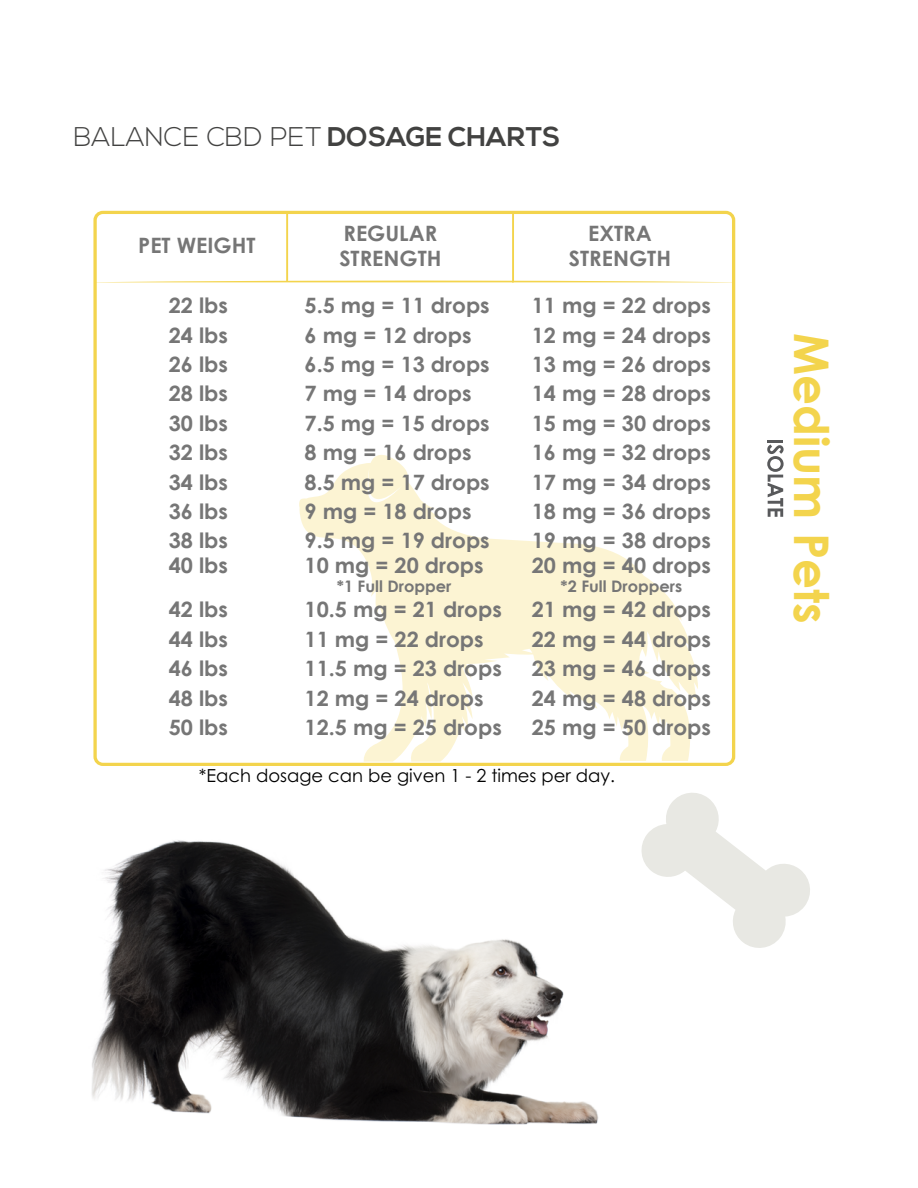
<style>
.page{position:relative;width:918px;height:1188px;background:#fff}
.page>*{position:absolute;margin:0;border:0;box-sizing:border-box;transform-origin:0 0}
.t1{font:700 47.85px "Century Gothic";color:#f3d44d}
.t2{font:300 27px "Nexa";letter-spacing:.005em;color:#424241}
.t3{font:700 21.15px/25.3px "Century Gothic";color:#767676}
.t4{font:18px "Century Gothic Pro";color:#000}
.t5{font:700 15.9px "Century Gothic";color:#767676}
.s1{font-weight:700}
</style>
<div class="page">
<div style="left:93px;top:211px;width:642px;height:555px;border:3px solid #f3d44d;border-radius:8px"></div>
<svg style="left:299px;top:455px;width:399px;height:307px"></svg>
<svg style="left:95px;top:212px;width:638px;height:71px"></svg>
<hr style="left:768px;top:440px;width:15px;height:3px;background:#58595b">
<svg style="left:767px;top:444px;width:17px;height:73px"></svg>
<img style="left:92px;top:840px;width:506px;height:285px">
<svg style="left:641px;top:793px;width:169px;height:155px"></svg>
<p class="t2" style="left:73px;top:121px;width:488px">BALANCE CBD PET <span class="s1">DOSAGE CHARTS</span></p>
<p class="t3" style="left:138px;top:232px;width:119px">PET WEIGHT</p>
<p class="t3" style="left:339px;top:219px;width:104px">REGULAR<br>STRENGTH</p>
<p class="t3" style="left:569px;top:219px;width:104px;text-align:center">EXTRA<br>STRENGTH</p>
<p class="t3" style="left:169px;top:292px;width:61px">22 lbs</p>
<p class="t3" style="left:305px;top:292px;width:187px">5.5 mg = 11 drops</p>
<p class="t3" style="left:532px;top:292px;width:181px">11 mg = 22 drops</p>
<p class="t3" style="left:169px;top:321px;width:61px">24 lbs</p>
<p class="t3" style="left:305px;top:321px;width:169px">6 mg = 12 drops</p>
<p class="t3" style="left:532px;top:321px;width:181px">12 mg = 24 drops</p>
<p class="t3" style="left:169px;top:351px;width:61px">26 lbs</p>
<p class="t3" style="left:305px;top:351px;width:187px">6.5 mg = 13 drops</p>
<p class="t3" style="left:532px;top:351px;width:181px">13 mg = 26 drops</p>
<p class="t3" style="left:169px;top:380px;width:61px">28 lbs</p>
<p class="t3" style="left:305px;top:380px;width:169px">7 mg = 14 drops</p>
<p class="t3" style="left:532px;top:380px;width:181px">14 mg = 28 drops</p>
<p class="t3" style="left:169px;top:409px;width:61px">30 lbs</p>
<p class="t3" style="left:305px;top:409px;width:187px">7.5 mg = 15 drops</p>
<p class="t3" style="left:532px;top:409px;width:181px">15 mg = 30 drops</p>
<p class="t3" style="left:169px;top:439px;width:61px">32 lbs</p>
<p class="t3" style="left:305px;top:439px;width:169px">8 mg = 16 drops</p>
<p class="t3" style="left:532px;top:439px;width:181px">16 mg = 32 drops</p>
<p class="t3" style="left:169px;top:468px;width:61px">34 lbs</p>
<p class="t3" style="left:305px;top:468px;width:187px">8.5 mg = 17 drops</p>
<p class="t3" style="left:532px;top:468px;width:181px">17 mg = 34 drops</p>
<p class="t3" style="left:169px;top:498px;width:61px">36 lbs</p>
<p class="t3" style="left:305px;top:498px;width:169px">9 mg = 18 drops</p>
<p class="t3" style="left:532px;top:498px;width:181px">18 mg = 36 drops</p>
<p class="t3" style="left:169px;top:527px;width:61px">38 lbs</p>
<p class="t3" style="left:305px;top:527px;width:187px">9.5 mg = 19 drops</p>
<p class="t3" style="left:532px;top:527px;width:181px">19 mg = 38 drops</p>
<p class="t3" style="left:169px;top:552px;width:61px">40 lbs</p>
<p class="t3" style="left:305px;top:552px;width:181px">10 mg = 20 drops</p>
<p class="t5" style="left:337px;top:575px;width:116px">*1 Full Dropper</p>
<p class="t3" style="left:532px;top:552px;width:181px">20 mg = 40 drops</p>
<p class="t5" style="left:561px;top:575px;width:123px">*2 Full Droppers</p>
<p class="t3" style="left:169px;top:596px;width:61px">42 lbs</p>
<p class="t3" style="left:305px;top:596px;width:199px">10.5 mg = 21 drops</p>
<p class="t3" style="left:532px;top:596px;width:181px">21 mg = 42 drops</p>
<p class="t3" style="left:169px;top:625px;width:61px">44 lbs</p>
<p class="t3" style="left:305px;top:625px;width:181px">11 mg = 22 drops</p>
<p class="t3" style="left:532px;top:625px;width:181px">22 mg = 44 drops</p>
<p class="t3" style="left:169px;top:655px;width:61px">46 lbs</p>
<p class="t3" style="left:305px;top:655px;width:199px">11.5 mg = 23 drops</p>
<p class="t3" style="left:532px;top:655px;width:181px">23 mg = 46 drops</p>
<p class="t3" style="left:169px;top:684px;width:61px">48 lbs</p>
<p class="t3" style="left:305px;top:684px;width:181px">12 mg = 24 drops</p>
<p class="t3" style="left:532px;top:684px;width:181px">24 mg = 48 drops</p>
<p class="t3" style="left:169px;top:714px;width:61px">50 lbs</p>
<p class="t3" style="left:305px;top:714px;width:199px">12.5 mg = 25 drops</p>
<p class="t3" style="left:532px;top:714px;width:181px">25 mg = 50 drops</p>
<p class="t4" style="left:199px;top:765px;width:418px">*Each dosage can be given 1 - 2 times per day.</p>
<h1 class="t1" style="left:848px;top:333px;width:292px;rotate:90deg">Medium Pets</h1>
</div>
